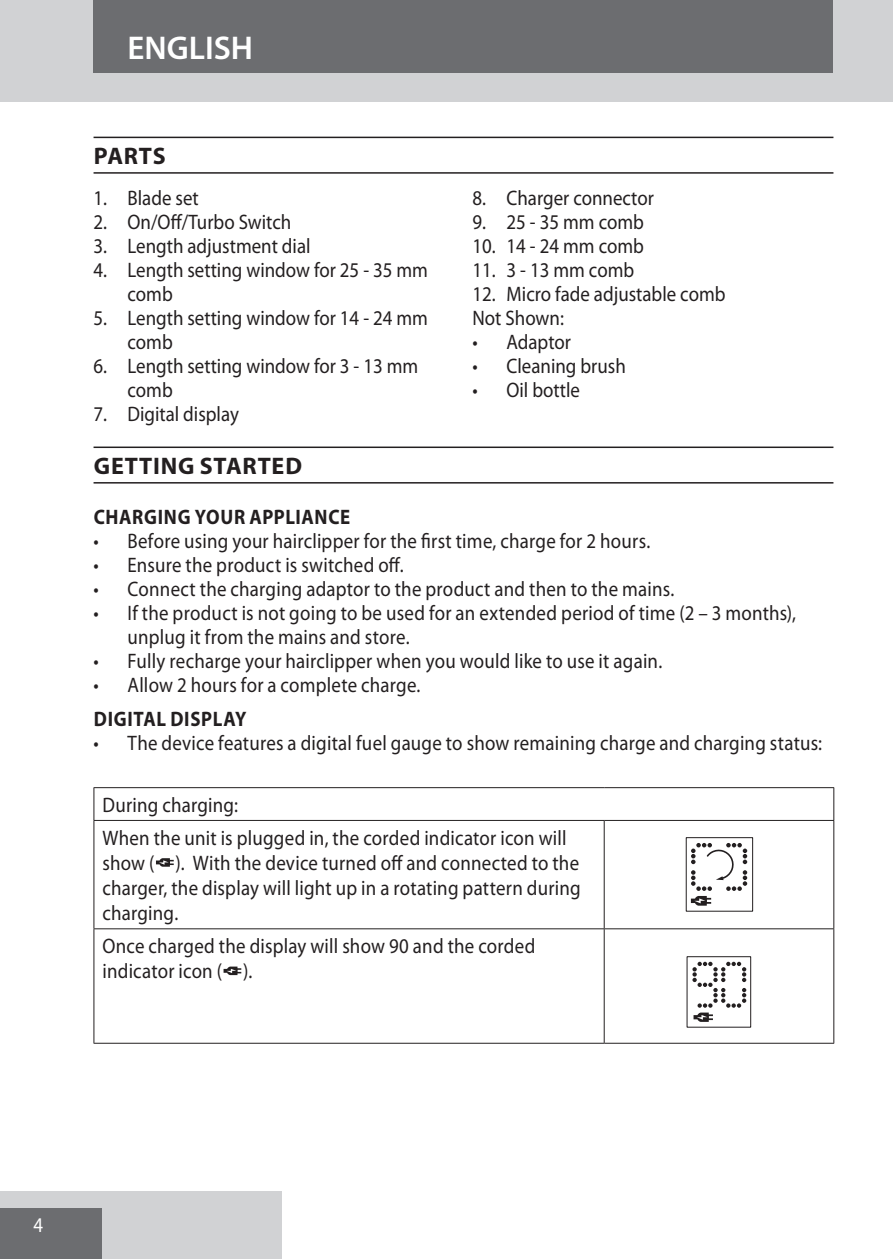
<style>
.page{position:relative;width:893px;height:1259px;background:#fff}
.page>*{position:absolute;margin:0;border:0;box-sizing:border-box;transform-origin:0 0}
.t1{font:600 33px "Myriad Pro";color:#fff}
.heading{font:700 24px "Myriad Pro";letter-spacing:.035em;color:#231f20}
.default{font:21px/24px "Myriad Pro";letter-spacing:.01em;color:#231f20;scale:.9 1}
.Subheading{font:700 21px "Myriad Pro";letter-spacing:.035em;color:#231f20;scale:.9 1}
.Parts{font:21px "Myriad Pro";color:#231f20;scale:.9 1}
.t2{font:21px "Myriad Pro";color:#fff;scale:.9 1}
</style>
<div class="page">
<div style="left:0;top:0;width:893px;height:102px;background:#d1d2d4"></div>
<div style="left:0;top:1191px;width:282px;height:68px;background:#d1d2d4"></div>
<div style="left:0;top:1208px;width:102px;height:51px;background:#6c6d70"></div>
<div style="left:94px;top:0;width:739px;height:73px;background:#6c6d70"></div>
<hr style="left:94px;top:137px;width:739px;height:1px;background:#231f20">
<hr style="left:94px;top:172px;width:739px;height:2px;background:#231f20">
<hr style="left:94px;top:446px;width:739px;height:2px;background:#231f20">
<hr style="left:94px;top:482px;width:739px;height:1px;background:#231f20">
<hr style="left:94px;top:787px;width:510px;height:1px;background:#231f20">
<hr style="left:93px;top:788px;width:1px;height:32px;background:#231f20">
<hr style="left:604px;top:787px;width:230px;height:1px;background:#231f20">
<hr style="left:833px;top:788px;width:1px;height:32px;background:#231f20">
<hr style="left:94px;top:820px;width:510px;height:1px;background:#231f20">
<hr style="left:93px;top:821px;width:1px;height:107px;background:#231f20">
<hr style="left:604px;top:820px;width:230px;height:1px;background:#231f20">
<hr style="left:604px;top:821px;width:1px;height:107px;background:#231f20">
<hr style="left:833px;top:821px;width:1px;height:107px;background:#231f20">
<hr style="left:94px;top:928px;width:510px;height:1px;background:#231f20">
<hr style="left:93px;top:929px;width:1px;height:114px;background:#231f20">
<hr style="left:604px;top:928px;width:230px;height:1px;background:#231f20">
<hr style="left:604px;top:929px;width:1px;height:114px;background:#231f20">
<hr style="left:833px;top:929px;width:1px;height:114px;background:#231f20">
<hr style="left:94px;top:1042px;width:510px;height:1px;background:#231f20">
<hr style="left:604px;top:1042px;width:230px;height:1px;background:#231f20">
<svg style="left:156px;top:858px;width:18px;height:8px"></svg>
<div style="left:686px;top:837px;width:67px;height:74px;border:1px solid #231f20"></div>
<svg style="left:691px;top:843px;width:56px;height:62px"></svg>
<svg style="left:224px;top:966px;width:17px;height:9px"></svg>
<div style="left:687px;top:956px;width:64px;height:71px;border:1px solid #231f20"></div>
<svg style="left:692px;top:961px;width:54px;height:61px"></svg>
<p class="t1" style="left:128px;top:27px;width:127px">ENGLISH</p>
<p class="heading" style="left:94px;top:140px;width:74px">PARTS</p>
<p class="default" style="left:94px;top:185px;width:118px">1. Blade set</p>
<p class="default" style="left:94px;top:209px;width:221px">2. On/Off/Turbo Switch</p>
<p class="default" style="left:94px;top:233px;width:243px">3. Length adjustment dial</p>
<p class="default" style="left:128px;top:257px;width:335px;text-indent:-34px">4. Length setting window for 25 - 35 mm comb</p>
<p class="default" style="left:128px;top:305px;width:335px;text-indent:-34px">5. Length setting window for 14 - 24 mm comb</p>
<p class="default" style="left:128px;top:353px;width:325px;text-indent:-34px">6. Length setting window for 3 - 13 mm comb</p>
<p class="default" style="left:94px;top:401px;width:163px">7. Digital display</p>
<p class="default" style="left:472px;top:185px;width:203px">8. Charger connector</p>
<p class="default" style="left:472px;top:209px;width:192px">9. 25 - 35 mm comb</p>
<p class="default" style="left:472px;top:233px;width:192px">10. 14 - 24 mm comb</p>
<p class="default" style="left:472px;top:257px;width:181px">11. 3 - 13 mm comb</p>
<p class="default" style="left:472px;top:281px;width:283px">12. Micro fade adjustable comb</p>
<p class="Parts" style="left:472px;top:305px;width:103px">Not Shown:</p>
<p class="default" style="left:472px;top:329px;width:111px">• Adaptor</p>
<p class="default" style="left:472px;top:353px;width:172px">• Cleaning brush</p>
<p class="default" style="left:472px;top:377px;width:121px">• Oil bottle</p>
<p class="heading" style="left:94px;top:450px;width:210px">GETTING STARTED</p>
<p class="Subheading" style="left:94px;top:503px;width:287px">CHARGING YOUR APPLIANCE</p>
<p class="default" style="left:94px;top:529px;width:620px">• Before using your hairclipper for the first time, charge for 2 hours.</p>
<p class="default" style="left:94px;top:553px;width:346px">• Ensure the product is switched off.</p>
<p class="default" style="left:94px;top:577px;width:647px">• Connect the charging adaptor to the product and then to the mains.</p>
<p class="default" style="left:128px;top:601px;width:744px;text-indent:-34px">• If the product is not going to be used for an extended period of time (2 – 3 months), unplug it from the mains and store.</p>
<p class="default" style="left:94px;top:649px;width:633px">• Fully recharge your hairclipper when you would like to use it again.</p>
<p class="default" style="left:94px;top:673px;width:365px">• Allow 2 hours for a complete charge.</p>
<p class="Subheading" style="left:94px;top:705px;width:171px">DIGITAL DISPLAY</p>
<p class="default" style="left:94px;top:730px;width:811px">• The device features a digital fuel gauge to show remaining charge and charging status:</p>
<p class="default" style="left:102px;top:792px;width:152px">During charging:</p>
<p class="default" style="left:102px;top:824px;width:533px;line-height:25.2px">When the unit is plugged in, the corded indicator icon will show ( ). With the device turned off and connected to the charger, the display will light up in a rotating pattern during charging.</p>
<p class="default" style="left:102px;top:933px;width:483px;line-height:25.2px">Once charged the display will show 90 and the corded indicator icon ( ).</p>
<p class="t2" style="left:33px;top:1212px;width:12px">4</p>
</div>
